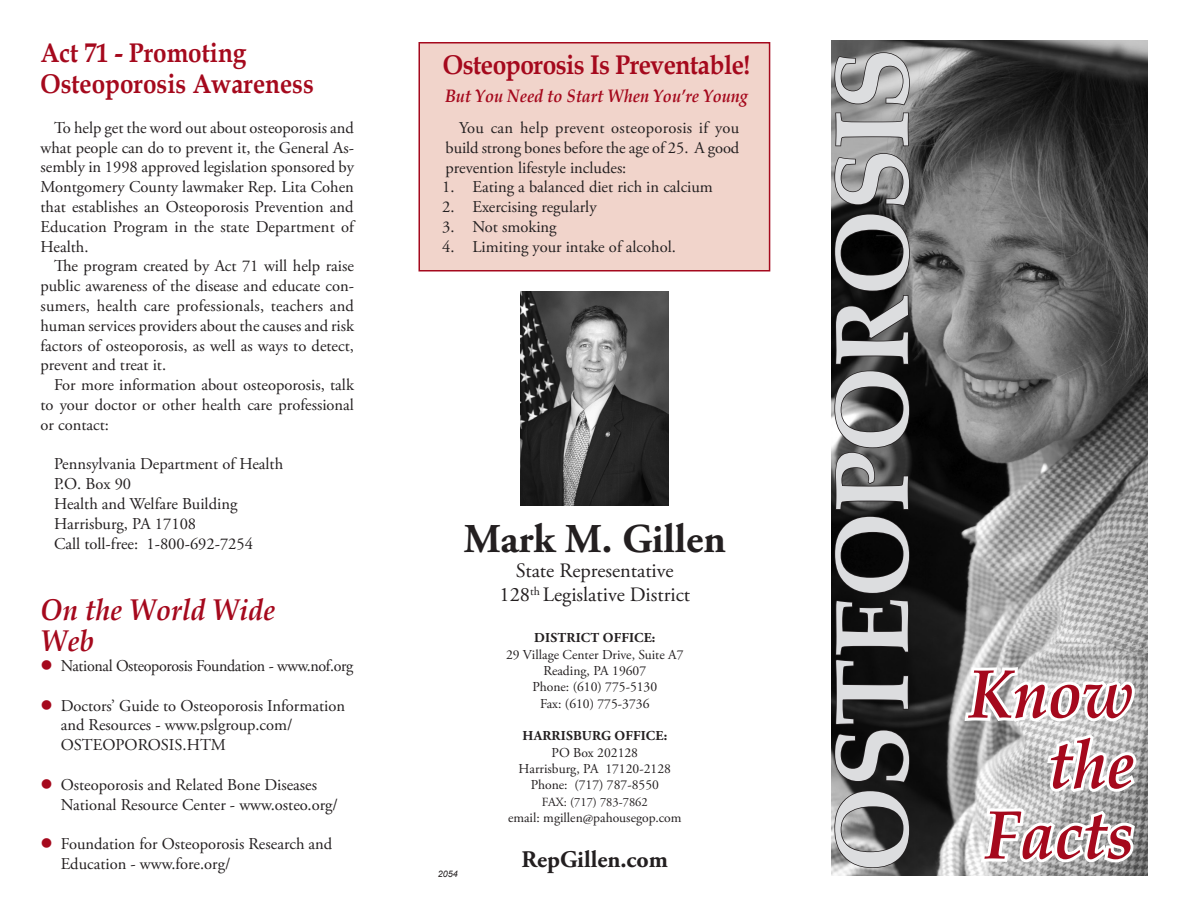
<style>
.page{position:relative;width:1188px;height:918px;background:#fff}
.page>*{position:absolute;margin:0;border:0;box-sizing:border-box;transform-origin:0 0}
.Subhead_1{font:700 105px "Book Antiqua";color:#dcdddf;scale:.96 1}
.Headline{font:italic 700 69px "Book Antiqua";color:#a5091d;scale:.9 1}
.t1{font:700 40.8px "Adobe Garamond Pro";color:#231f20}
.Headline-2{font:italic 700 30px/31.5px "Book Antiqua";color:#a5091d;scale:.9 1}
.Headline-3{font:700 27px/31.5px "Book Antiqua";color:#a5091d;scale:.9 1}
.Headline-4{font:700 27px "Book Antiqua";letter-spacing:-.02em;color:#a5091d;scale:.91 1}
.t2{font:700 23.85px "Adobe Garamond Pro";color:#231f20}
.t3{font:20.4px "Adobe Garamond Pro";color:#231f20}
.Subhead_1-2{font:italic 700 18px "Book Antiqua";color:#a5091d;scale:.9 1}
.Body_text{font:16.5px/19.8px "Adobe Garamond Pro";color:#231f20;text-align:justify}
.Body_text-2{font:16.5px "Adobe Garamond Pro";letter-spacing:-.02em;color:#231f20}
.t4{font:13.65px "Adobe Garamond Pro";color:#231f20}
.t5{font:700 13.65px "Adobe Garamond Pro";letter-spacing:.015em;color:#231f20}
.t6{font:12.45px "Adobe Garamond Pro";color:#231f20}
.t7{font:italic 9px "Arial";color:#231f20}
.s1{color:#a5091d}
</style>
<div class="page">
<img style="left:831px;top:40px;width:317px;height:836px">
<svg style="left:961px;top:664px;width:180px;height:203px"></svg>
<svg style="left:834px;top:790px;width:77px;height:79px;background:#606060"></svg>
<svg style="left:834px;top:213px;width:77px;height:571px;background:#212121"></svg>
<svg style="left:834px;top:112px;width:77px;height:95px;background:#848484"></svg>
<svg style="left:834px;top:52px;width:77px;height:54px;background:#8f8e8e"></svg>
<div style="left:418px;top:42px;width:352px;height:230px;background:#f1d4cb;border:2px solid #a5091d"></div>
<img style="left:521px;top:292px;width:148px;height:213px">
<p class="Headline-3" style="left:40px;top:37px;width:305px">Act 71 - Promoting<br>Osteoporosis Awareness</p>
<p class="Body_text" style="left:40px;top:118px;width:315px;text-indent:14px">To help get the word out about osteoporosis and what people can do to prevent it, the General As&shy;sembly in 1998 approved legislation sponsored by Montgomery County lawmaker Rep. Lita Cohen that establishes an Osteoporosis Prevention and Education Program in the state Department of Health.</p>
<p class="Body_text" style="left:40px;top:257px;width:315px;text-indent:14px">The program created by Act 71 will help raise public awareness of the disease and educate con&shy;sumers, health care professionals, teachers and human services providers about the causes and risk factors of osteoporosis, as well as ways to detect, prevent and treat it.</p>
<p class="Body_text" style="left:40px;top:376px;width:315px;text-indent:14px">For more information about osteoporosis, talk to your doctor or other health care professional or contact:</p>
<p class="Body_text" style="left:54px;top:455px;width:231px">Pennsylvania Department of Health</p>
<p class="Body_text" style="left:54px;top:475px;width:79px">P.O. Box 90</p>
<p class="Body_text" style="left:54px;top:494px;width:185px">Health and Welfare Building</p>
<p class="Body_text" style="left:54px;top:514px;width:144px">Harrisburg, PA 17108</p>
<p class="Body_text" style="left:54px;top:534px;width:201px">Call toll-free: 1-800-692-7254</p>
<p class="Headline-2" style="left:40px;top:593px;width:262px">On the World Wide<br>Web</p>
<p class="Body_text-2" style="left:40px;top:656px;width:314px"><span class="s1">●</span> National Osteoporosis Foundation - www.nof.org</p>
<p class="Body_text" style="left:40px;top:696px;width:306px"><span class="s1">●</span> Doctors’ Guide to Osteoporosis Information</p>
<p class="Body_text" style="left:61px;top:716px;width:233px">and Resources - www.pslgroup.com/<br>OSTEOPOROSIS.HTM</p>
<p class="Body_text" style="left:40px;top:775px;width:278px"><span class="s1">●</span> Osteoporosis and Related Bone Diseases</p>
<p class="Body_text" style="left:61px;top:795px;width:279px">National Resource Center - www.osteo.org/</p>
<p class="Body_text" style="left:40px;top:835px;width:293px"><span class="s1">●</span> Foundation for Osteoporosis Research and</p>
<p class="Body_text" style="left:61px;top:854px;width:171px">Education - www.fore.org/</p>
<p class="Headline-4" style="left:443px;top:46px;width:339px">Osteoporosis Is Preventable!</p>
<p class="Subhead_1-2" style="left:445px;top:84px;width:338px">But You Need to Start When You’re Young</p>
<p class="Body_text" style="left:446px;top:119px;width:295px;text-indent:14px">You can help prevent osteoporosis if you build strong bones before the age of 25. A good prevention lifestyle includes:</p>
<p class="Body_text" style="left:442px;top:178px;width:272px">1. Eating a balanced diet rich in calcium</p>
<p class="Body_text" style="left:442px;top:198px;width:156px">2. Exercising regularly</p>
<p class="Body_text" style="left:442px;top:218px;width:116px">3. Not smoking</p>
<p class="Body_text" style="left:442px;top:237px;width:235px">4. Limiting your intake of alcohol.</p>
<p class="t1" style="left:464px;top:516px;width:264px">Mark M. Gillen</p>
<p class="t3" style="left:516px;top:558px;width:159px">State Representative</p>
<p class="t3" style="left:499px;top:583px;width:192px">128<sup>th</sup> Legislative District</p>
<p class="t5" style="left:534px;top:630px;width:123px">DISTRICT OFFICE:</p>
<p class="t4" style="left:506px;top:646px;width:179px">29 Village Center Drive, Suite A7</p>
<p class="t4" style="left:543px;top:662px;width:104px">Reading, PA 19607</p>
<p class="t4" style="left:532px;top:679px;width:126px">Phone: (610) 775-5130</p>
<p class="t4" style="left:540px;top:695px;width:111px">Fax: (610) 775-3736</p>
<p class="t5" style="left:523px;top:728px;width:146px">HARRISBURG OFFICE:</p>
<p class="t4" style="left:552px;top:744px;width:88px">PO Box 202128</p>
<p class="t4" style="left:519px;top:760px;width:154px">Harrisburg, PA 17120-2128</p>
<p class="t4" style="left:531px;top:777px;width:130px">Phone: (717) 787-8550</p>
<p class="t6" style="left:542px;top:794px;width:107px">FAX: (717) 783-7862</p>
<p class="t4" style="left:508px;top:809px;width:175px">email: mgillen@pahousegop.com</p>
<p class="t2" style="left:522px;top:845px;width:148px">RepGillen.com</p>
<p class="t7" style="left:438px;top:868px;width:22px">2054</p>
<p class="Subhead_1" style="left:800px;top:871px;width:859px;rotate:-90deg">OSTEOPOROSIS</p>
<p class="Headline" style="left:968px;top:646px;width:186px">Know</p>
<p class="Headline" style="left:1048px;top:717px;width:97px">the</p>
<p class="Headline" style="left:986px;top:787px;width:166px">Facts</p>
</div>
